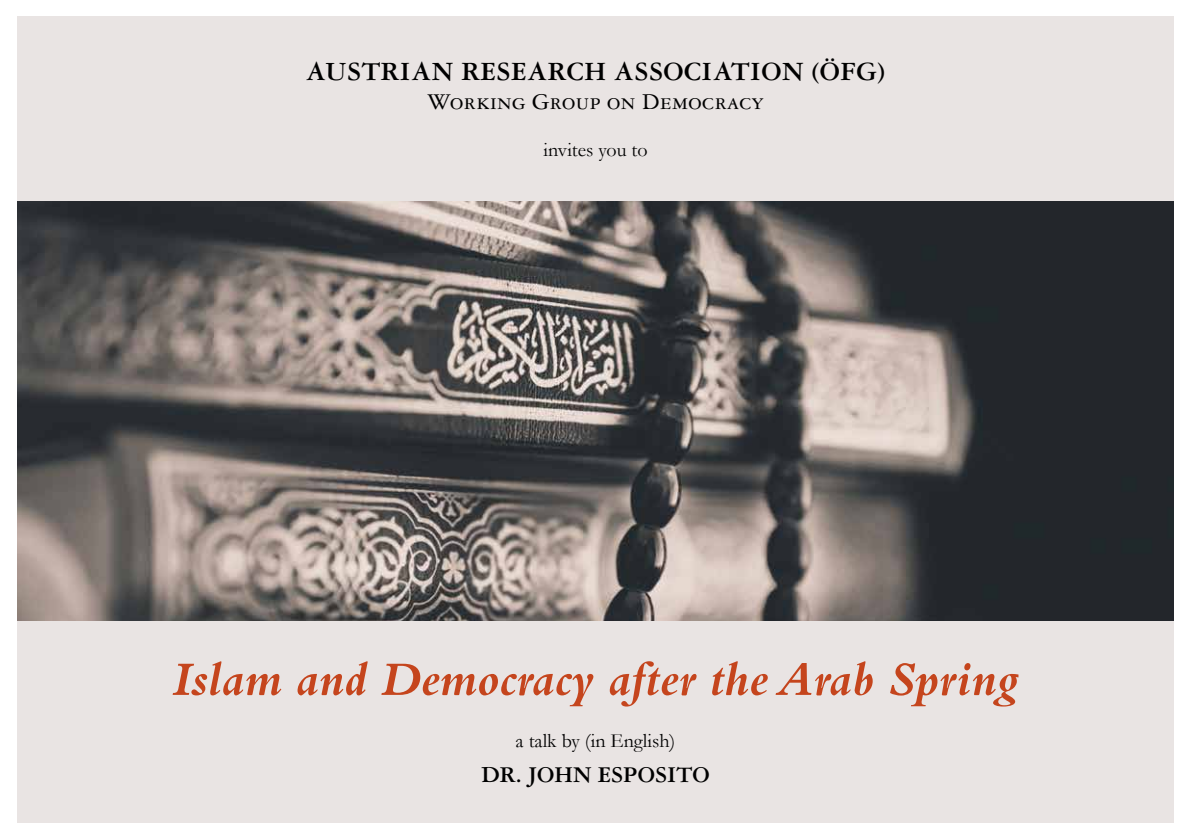
<style>
.page{position:relative;width:1191px;height:840px;background:#fff}
.page>*{position:absolute;margin:0;border:0;box-sizing:border-box;transform-origin:0 0}
.t1{font:italic 700 50px "Bembo";color:#c5451d}
.t2{font:28px "Garamond Three Bold SC";letter-spacing:.015em;color:#000}
.t3{font:24px "Garamond Three SC";letter-spacing:.015em;color:#000}
.t4{font:24px "Garamond Three Bold SC";color:#000}
.t5{font:20px "Garamond";color:#000}
</style>
<div class="page">
<div style="left:17px;top:16px;width:1157px;height:806px;background:#e9e4e3"></div>
<img style="left:17px;top:201px;width:1157px;height:418px">
<p class="t2" style="left:306px;top:56px;width:580px">AUSTRIAN RESEARCH ASSOCIATION (ÖFG)</p>
<p class="t3" style="left:427px;top:89px;width:338px">Working Group on Democracy</p>
<p class="t5" style="left:543px;top:137px;width:106px">invites you to</p>
<p class="t1" style="left:172px;top:651px;width:848px">Islam and Democracy after the Arab Spring</p>
<p class="t5" style="left:515px;top:728px;width:161px">a talk by (in English)</p>
<p class="t4" style="left:481px;top:760px;width:230px">DR. JOHN ESPOSITO</p>
</div>
